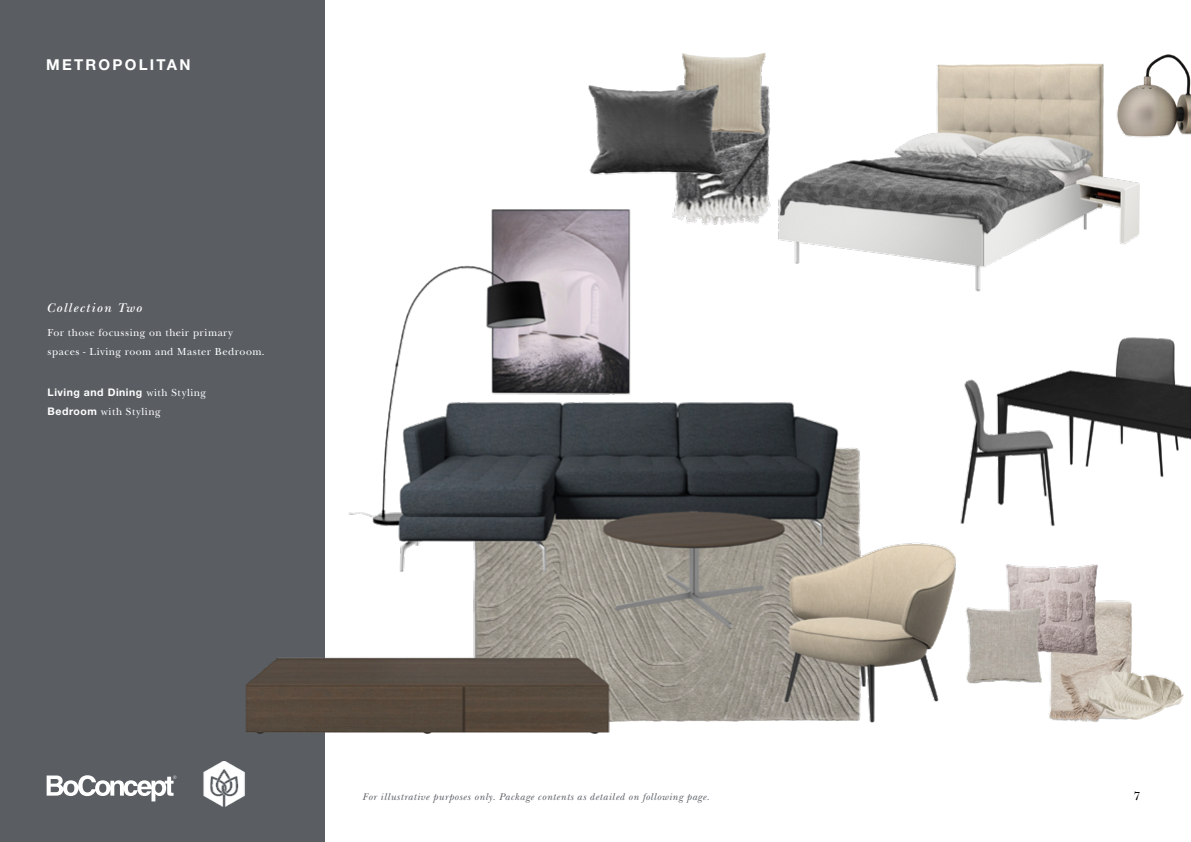
<style>
.page{position:relative;width:1191px;height:842px;background:#fff}
.page>*{position:absolute;margin:0;border:0;box-sizing:border-box;transform-origin:0 0}
.t1{font:700 15px "Helvetica Neue LT Pro";letter-spacing:.15em;color:#fff}
.t2{font:italic 600 13px "New Baskerville FS";letter-spacing:.1em;color:#fff}
.t3{font:12px "New Baskerville FS";color:#000}
.t4{font:10.5px/19.5px "New Baskerville FS";letter-spacing:.05em;color:#fff}
.t5{font:700 10.5px "Helvetica Neue LT Pro";letter-spacing:.05em;color:#fff}
.t6{font:italic 10px "New Baskerville FS";letter-spacing:.05em;color:#585d63}
.s1{font-family:"New Baskerville FS";font-weight:400}
.s2{font-family:"Helvetica Neue LT Pro";font-weight:700}
</style>
<div class="page">
<div style="left:0;top:0;width:324px;height:842px;background:#5a5e63"></div>
<svg style="left:47px;top:775px;width:129px;height:26px"></svg>
<img style="left:245px;top:27px;width:946px;height:719px">
<img style="left:203px;top:761px;width:42px;height:46px">
<h1 class="t1" style="left:46px;top:55px;width:146px">METROPOLITAN</h1>
<p class="t2" style="left:47px;top:300px;width:97px">Collection Two</p>
<p class="t4" style="left:48px;top:322px;width:219px">For those focussing on their primary spaces - Living room and Master Bedroom.</p>
<p class="t5" style="left:48px;top:385px;width:160px">Living and Dining <span class="s1">with Styling</span></p>
<p class="t4" style="left:48px;top:402px;width:114px"><span class="s2">Bedroom</span> with Styling</p>
<p class="t6" style="left:363px;top:790px;width:348px">For illustrative purposes only. Package contents as detailed on following page.</p>
<p class="t3" style="left:1133px;top:789px;width:8px">7</p>
</div>
